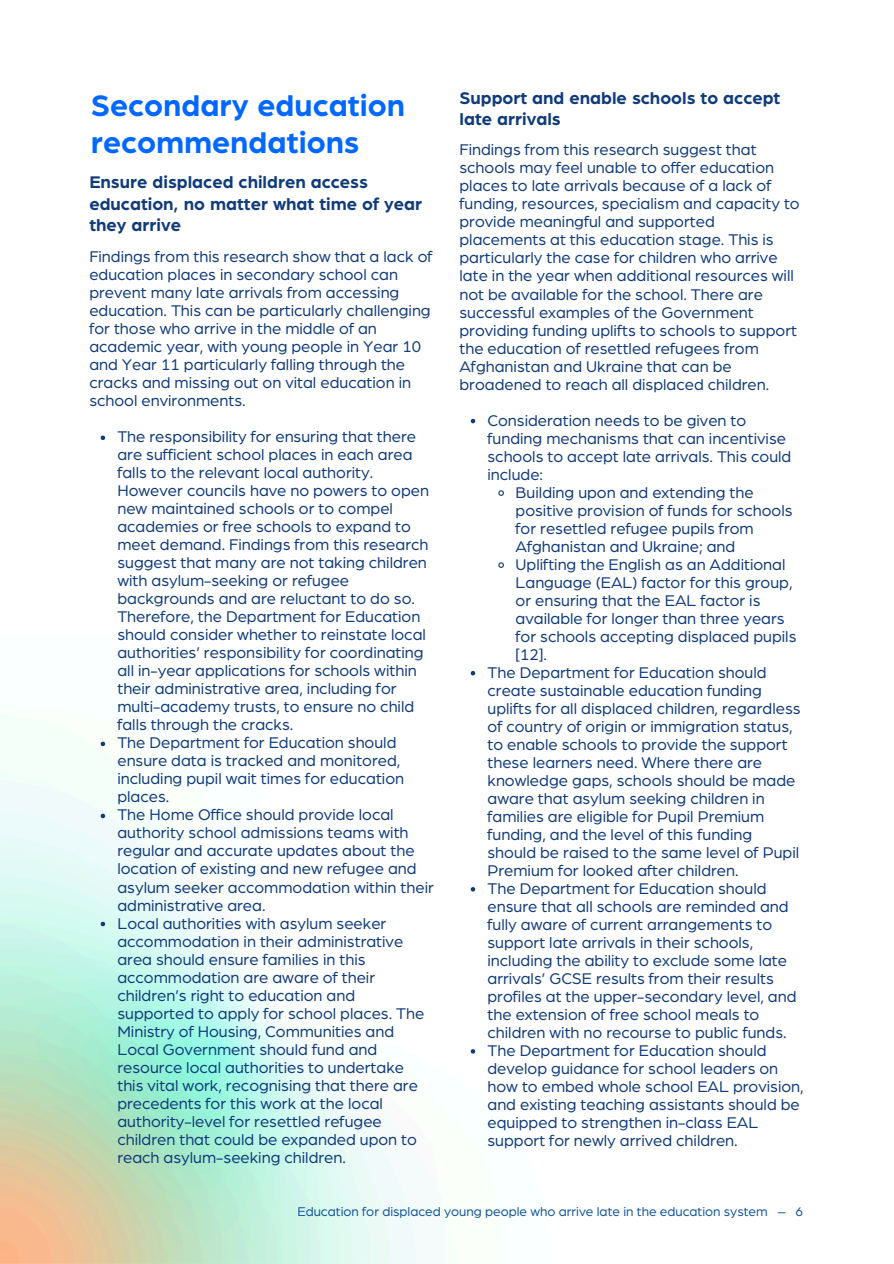
<style>
.page{position:relative;width:894px;height:1264px;background:#fff}
.page>*{position:absolute;margin:0;border:0;box-sizing:border-box;transform-origin:0 0}
.t1{font:700 31.5px/37.2px "Arboria";color:#0068ff}
.t2{font:700 18px/21.3px "Arboria";color:#103b7a}
.t3{font:16.5px/18px "Arboria";color:#103b7a}
.t4{font:13.5px "Arboria";color:#159}
</style>
<div class="page">
<svg style="left:470px;top:419px;width:5px;height:4px"></svg>
<svg style="left:498px;top:490px;width:6px;height:6px"></svg>
<svg style="left:498px;top:562px;width:6px;height:6px"></svg>
<svg style="left:470px;top:671px;width:5px;height:4px"></svg>
<svg style="left:470px;top:887px;width:5px;height:4px"></svg>
<svg style="left:470px;top:1049px;width:5px;height:4px"></svg>
<svg style="left:101px;top:435px;width:4px;height:5px"></svg>
<svg style="left:101px;top:741px;width:4px;height:5px"></svg>
<svg style="left:101px;top:813px;width:4px;height:5px"></svg>
<svg style="left:101px;top:921px;width:4px;height:5px"></svg>
<p class="t1" style="left:91px;top:88px;width:315px">Secondary education recommendations</p>
<p class="t2" style="left:89px;top:172px;width:334px">Ensure displaced children access education, no matter what time of year they arrive</p>
<p class="t3" style="left:89px;top:248px;width:344px">Findings from this research show that a lack of education places in secondary school can prevent many late arrivals from accessing education. This can be particularly challenging for those who arrive in the middle of an academic year, with young people in Year 10 and Year 11 particularly falling through the cracks and missing out on vital education in school environments.</p>
<h2 class="t3" style="left:117px;top:428px;width:313px">The responsibility for ensuring that there are sufficient school places in each area falls to the relevant local authority.<br>However councils have no powers to open new maintained schools or to compel academies or free schools to expand to meet demand. Findings from this research suggest that many are not taking children with asylum-seeking or refugee backgrounds and are reluctant to do so.<br>Therefore, the Department for Education should consider whether to reinstate local authorities’ responsibility for coordinating all in-year applications for schools within their administrative area, including for multi-academy trusts, to ensure no child falls through the cracks.</h2>
<h2 class="t3" style="left:117px;top:734px;width:288px">The Department for Education should ensure data is tracked and monitored, including pupil wait times for education places.</h2>
<p class="t3" style="left:117px;top:806px;width:318px">The Home Office should provide local authority school admissions teams with regular and accurate updates about the location of existing and new refugee and asylum seeker accommodation within their administrative area.</p>
<p class="t3" style="left:117px;top:914px;width:308px">Local authorities with asylum seeker accommodation in their administrative area should ensure families in this accommodation are aware of their children’s right to education and supported to apply for school places. The Ministry of Housing, Communities and Local Government should fund and resource local authorities to undertake this vital work, recognising that there are precedents for this work at the local authority-level for resettled refugee children that could be expanded upon to reach asylum-seeking children.</p>
<p class="t2" style="left:459px;top:88px;width:322px">Support and enable schools to accept late arrivals</p>
<h2 class="t3" style="left:459px;top:141px;width:342px">Findings from this research suggest that schools may feel unable to offer education places to late arrivals because of a lack of funding, resources, specialism and capacity to provide meaningful and supported placements at this education stage. This is particularly the case for children who arrive late in the year when additional resources will not be available for the school. There are successful examples of the Government providing funding uplifts to schools to support the education of resettled refugees from Afghanistan and Ukraine that can be broadened to reach all displaced children.</h2>
<h2 class="t3" style="left:487px;top:411px;width:305px">Consideration needs to be given to funding mechanisms that can incentivise schools to accept late arrivals. This could include:</h2>
<p class="t3" style="left:515px;top:483px;width:278px">Building upon and extending the positive provision of funds for schools for resettled refugee pupils from Afghanistan and Ukraine; and</p>
<p class="t3" style="left:515px;top:555px;width:282px">Uplifting the English as an Additional<br>Language (EAL) factor for this group, or ensuring that the EAL factor is available for longer than three years for schools accepting displaced pupils [12].</p>
<p class="t3" style="left:487px;top:663px;width:314px">The Department for Education should create sustainable education funding uplifts for all displaced children, regardless of country of origin or immigration status, to enable schools to provide the support these learners need. Where there are knowledge gaps, schools should be made aware that asylum seeking children in families are eligible for Pupil Premium funding, and the level of this funding should be raised to the same level of Pupil Premium for looked after children.</p>
<p class="t3" style="left:487px;top:879px;width:310px">The Department for Education should ensure that all schools are reminded and fully aware of current arrangements to support late arrivals in their schools, including the ability to exclude some late arrivals’ GCSE results from their results profiles at the upper-secondary level, and the extension of free school meals to children with no recourse to public funds.</p>
<p class="t3" style="left:487px;top:1041px;width:317px">The Department for Education should develop guidance for school leaders on how to embed whole school EAL provision, and existing teaching assistants should be equipped to strengthen in-class EAL support for newly arrived children.</p>
<p class="t4" style="left:297px;top:1204px;width:507px">Education for displaced young people who arrive late in the education system – 6</p>
</div>
